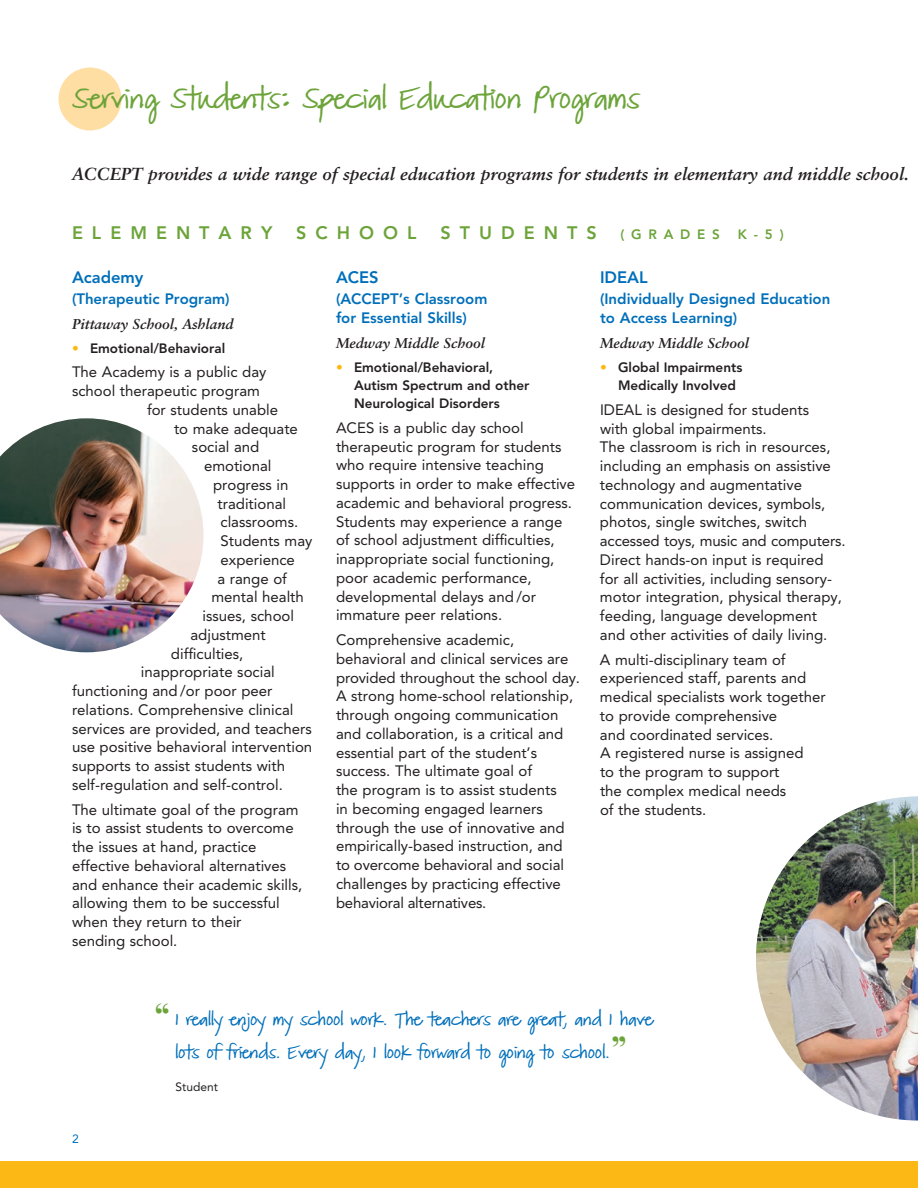
<style>
.page{position:relative;width:918px;height:1188px;background:#fff}
.page>*{position:absolute;margin:0;border:0;box-sizing:border-box;transform-origin:0 0}
._4_Quote{font:900 30px "Bauer Bodoni";color:#6ca43a}
._1_Head{font:22.5px "FG Matilda";color:#6ca43a}
._1_Head_all_caps{font:800 18px "Avenir";letter-spacing:.5em;color:#6ca43a}
._4_Intro_copy{font:italic 700 17.4px "Sabon";color:#231f20}
.Head_-_Blue{font:800 16.5px "Avenir";color:#006fba}
._3_Text{font:15px/18.8px "Avenir";color:#231f20}
._2_2_Subhead_Blue{font:800 15px/19.5px "Avenir";color:#006fba}
._2_3_Town_of_school{font:italic 700 14.25px "Sabon";color:#231f20}
._2_4_type_of_impairm{font:800 13.5px/18px "Avenir";color:#231f20}
._4_Quote-2{font:13.5px "FG Matilda";color:#006fba}
._1_Head_all_caps-2{font:800 13.5px "Avenir";letter-spacing:.5em;color:#6ca43a}
._3_Text-2{font:12px "Avenir";color:#231f20}
.Page_Number{font:12px "Avenir";color:#006fba}
.s1{color:#fcb814}
</style>
<div class="page">
<div style="left:0;top:1161px;width:918px;height:27px;background:#fcb814"></div>
<div style="left:58px;top:68px;width:64px;height:62px;background:#ffdea4;border-radius:50%"></div>
<img style="left:756px;top:796px;width:162px;height:324px">
<img style="left:0;top:418px;width:204px;height:234px">
<p class="_1_Head" style="left:72px;top:87px;width:569px">Serving Students: Special Education Programs</p>
<p class="_4_Intro_copy" style="left:72px;top:163px;width:838px">ACCEPT provides a wide range of special education programs for students in elementary and middle school.</p>
<p class="_1_Head_all_caps" style="left:72px;top:222px;width:202px">ELEMENTARY</p>
<p class="_1_Head_all_caps" style="left:296px;top:222px;width:122px">SCHOOL</p>
<p class="_1_Head_all_caps" style="left:440px;top:222px;width:158px">STUDENTS</p>
<p class="_1_Head_all_caps-2" style="left:621px;top:226px;width:101px">(GRADES</p>
<p class="_1_Head_all_caps-2" style="left:738px;top:226px;width:47px">K-5)</p>
<p class="Head_-_Blue" style="left:72px;top:267px;width:73px">Academy</p>
<p class="_2_2_Subhead_Blue" style="left:72px;top:289px;width:159px">(Therapeutic Program)</p>
<p class="_2_3_Town_of_school" style="left:72px;top:315px;width:163px">Pittaway School, Ashland</p>
<p class="_2_4_type_of_impairm" style="left:72px;top:339px;width:155px"><span class="s1">•</span> Emotional/Behavioral</p>
<p class="_3_Text" style="left:72px;top:363px;width:196px">The Academy is a public day</p>
<p class="_3_Text" style="left:72px;top:382px;width:189px">school therapeutic program</p>
<p class="_3_Text" style="left:147px;top:400px;width:133px">for students unable</p>
<p class="_3_Text" style="left:174px;top:419px;width:125px">to make adequate</p>
<p class="_3_Text" style="left:192px;top:438px;width:69px">social and</p>
<p class="_3_Text" style="left:204px;top:457px;width:69px">emotional</p>
<p class="_3_Text" style="left:213px;top:475px;width:77px">progress in</p>
<p class="_3_Text" style="left:218px;top:494px;width:70px">traditional</p>
<p class="_3_Text" style="left:220px;top:513px;width:79px">classrooms.</p>
<p class="_3_Text" style="left:220px;top:532px;width:93px">Students may</p>
<p class="_3_Text" style="left:220px;top:550px;width:76px">experience</p>
<p class="_3_Text" style="left:217px;top:569px;width:71px">a range of</p>
<p class="_3_Text" style="left:212px;top:588px;width:94px">mental health</p>
<p class="_3_Text" style="left:202px;top:607px;width:93px">issues, school</p>
<p class="_3_Text" style="left:190px;top:625px;width:77px">adjustment</p>
<p class="_3_Text" style="left:171px;top:644px;width:74px">difficulties,</p>
<p class="_3_Text" style="left:141px;top:663px;width:135px">inappropriate social</p>
<p class="_3_Text" style="left:72px;top:682px;width:202px">functioning and /or poor peer</p>
<p class="_3_Text" style="left:72px;top:700px;width:223px">relations. Comprehensive clinical</p>
<p class="_3_Text" style="left:72px;top:719px;width:241px">services are provided, and teachers</p>
<p class="_3_Text" style="left:72px;top:738px;width:242px">use positive behavioral intervention</p>
<p class="_3_Text" style="left:72px;top:757px;width:215px">supports to assist students with</p>
<p class="_3_Text" style="left:72px;top:775px;width:212px">self-regulation and self-control.</p>
<p class="_3_Text" style="left:72px;top:800px;width:232px">The ultimate goal of the program is to assist students to overcome the issues at hand, practice effective behavioral alternatives and enhance their academic skills, allowing them to be successful when they return to their<br>sending school.</p>
<p class="Head_-_Blue" style="left:336px;top:267px;width:44px">ACES</p>
<p class="_2_2_Subhead_Blue" style="left:336px;top:289px;width:153px">(ACCEPT’s Classroom for Essential Skills)</p>
<p class="_2_3_Town_of_school" style="left:336px;top:335px;width:151px">Medway Middle School</p>
<p class="_2_4_type_of_impairm" style="left:354px;top:358px;width:177px;text-indent:-18px"><span class="s1">•</span> Emotional/Behavioral,<br>Autism Spectrum and other<br>Neurological Disorders</p>
<p class="_3_Text" style="left:336px;top:418px;width:241px">ACES is a public day school therapeutic program for students who require intensive teaching supports in order to make effective academic and behavioral progress.<br>Students may experience a range of school adjustment difficulties, inappropriate social functioning, poor academic performance, developmental delays and /or immature peer relations.</p>
<p class="_3_Text" style="left:336px;top:631px;width:245px">Comprehensive academic, behavioral and clinical services are provided throughout the school day.<br>A strong home-school relationship, through ongoing communication and collaboration, is a critical and essential part of the student’s success. The ultimate goal of<br>the program is to assist students<br>in becoming engaged learners through the use of innovative and empirically-based instruction, and to overcome behavioral and social challenges by practicing effective behavioral alternatives.</p>
<p class="Head_-_Blue" style="left:600px;top:267px;width:49px">IDEAL</p>
<p class="_2_2_Subhead_Blue" style="left:600px;top:289px;width:232px">(Individually Designed Education to Access Learning)</p>
<p class="_2_3_Town_of_school" style="left:600px;top:335px;width:151px">Medway Middle School</p>
<p class="_2_4_type_of_impairm" style="left:618px;top:358px;width:126px;text-indent:-18px"><span class="s1">•</span> Global Impairments<br>Medically Involved</p>
<p class="_3_Text" style="left:600px;top:400px;width:247px">IDEAL is designed for students<br>with global impairments.<br>The classroom is rich in resources, including an emphasis on assistive technology and augmentative communication devices, symbols, photos, single switches, switch accessed toys, music and computers.<br>Direct hands-on input is required for all activities, including sensory&shy;motor integration, physical therapy, feeding, language development and other activities of daily living.</p>
<p class="_3_Text" style="left:600px;top:650px;width:227px">A multi-disciplinary team of experienced staff, parents and medical specialists work together to provide comprehensive<br>and coordinated services.<br>A registered nurse is assigned<br>to the program to support<br>the complex medical needs<br>of the students.</p>
<p class="_4_Quote" style="left:153px;top:996px;width:20px">“</p>
<p class="_4_Quote-2" style="left:176px;top:1012px;width:479px">I really enjoy my school work. The teachers are great, and I have</p>
<p class="_4_Quote-2" style="left:175px;top:1045px;width:436px">lots of friends. Every day, I look forward to going to school.</p>
<p class="_4_Quote" style="left:610px;top:1029px;width:20px">”</p>
<p class="Page_Number" style="left:72px;top:1132px;width:8px">2</p>
<p class="_3_Text-2" style="left:176px;top:1080px;width:44px">Student</p>
</div>
